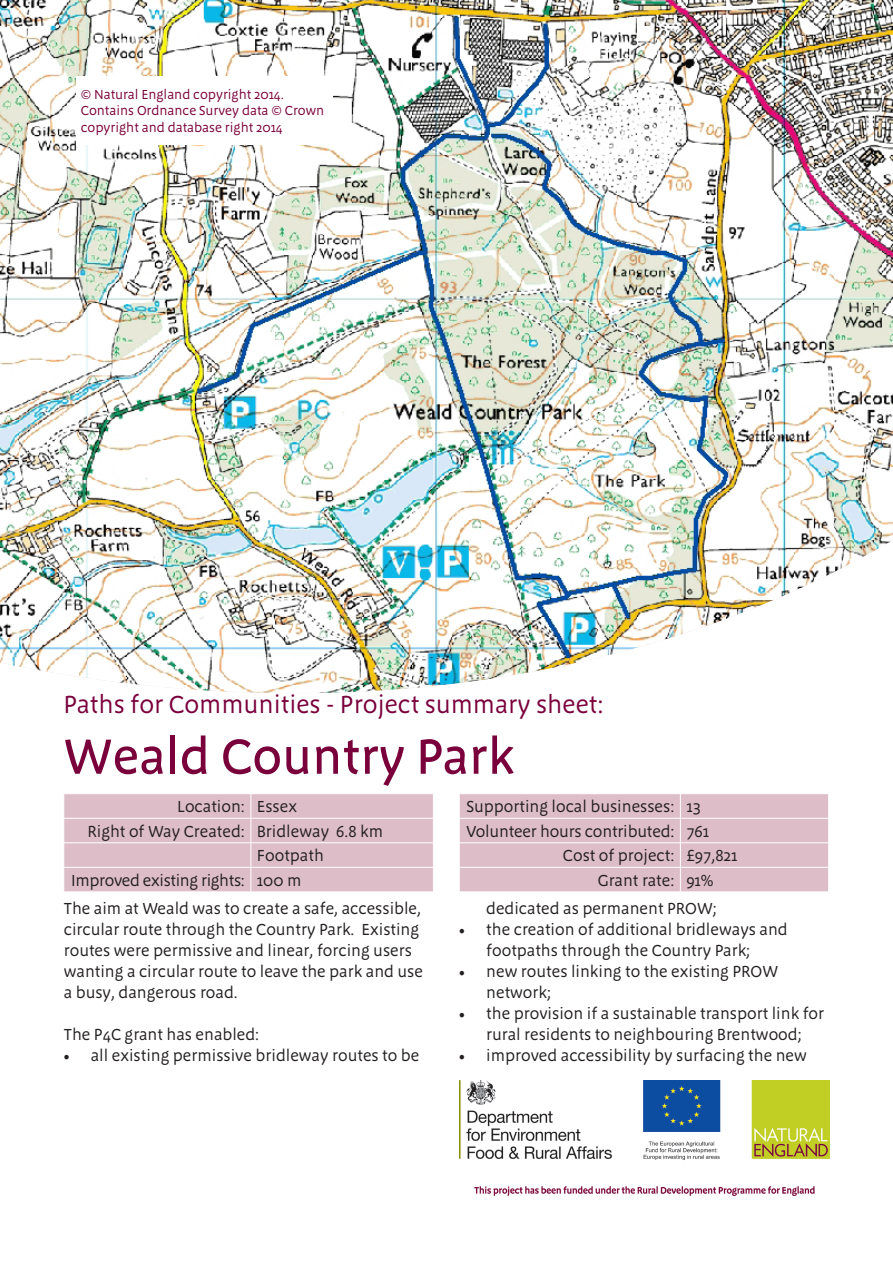
<style>
.page{position:relative;width:893px;height:1263px;background:#fff}
.page>*{position:absolute;margin:0;border:0;box-sizing:border-box;transform-origin:0 0}
.t1{font:500 51px "Megano OT";color:#7a003b}
.t2{font:25.5px "Megano OT";color:#7a003b}
.t3{font:16.5px/21px "Megano OT";color:#231f20}
.t4{font:16.5px "Megano OT";letter-spacing:-.02em;color:#231f20}
.t5{font:13.5px/16.2px "Megano OT";color:#7a003b}
</style>
<div class="page">
<img style="left:0;top:0;width:893px;height:693px">
<svg style="left:64px;top:794px;width:369px;height:98px;background:#dec0c9"></svg>
<svg style="left:459px;top:794px;width:369px;height:98px;background:#dec0ca"></svg>
<div style="left:77px;top:76px;width:256px;height:69px;background:#fff"></div>
<img style="left:459px;top:1081px;width:370px;height:114px">
<p class="t5" style="left:81px;top:86px;width:205px">© Natural England copyright 2014.</p>
<p class="t5" style="left:81px;top:103px;width:245px">Contains Ordnance Survey data © Crown copyright and database right 2014</p>
<p class="t2" style="left:64px;top:689px;width:542px">Paths for Communities - Project summary sheet:</p>
<p class="t1" style="left:64px;top:726px;width:452px">Weald Country Park</p>
<p class="t3" style="left:177px;top:796px;width:69px">Location:</p>
<p class="t3" style="left:257px;top:796px;width:42px">Essex</p>
<p class="t3" style="left:88px;top:821px;width:159px">Right of Way Created:</p>
<p class="t3" style="left:257px;top:821px;width:128px">Bridleway 6.8 km</p>
<p class="t3" style="left:257px;top:845px;width:69px">Footpath</p>
<p class="t4" style="left:71px;top:870px;width:175px">Improved existing rights:</p>
<p class="t3" style="left:257px;top:870px;width:46px">100 m</p>
<p class="t3" style="left:466px;top:796px;width:209px">Supporting local businesses:</p>
<p class="t3" style="left:686px;top:796px;width:16px">13</p>
<p class="t3" style="left:466px;top:821px;width:209px">Volunteer hours contributed:</p>
<p class="t3" style="left:686px;top:821px;width:24px">761</p>
<p class="t3" style="left:563px;top:845px;width:113px">Cost of project:</p>
<p class="t3" style="left:686px;top:845px;width:53px">£97,821</p>
<p class="t3" style="left:598px;top:870px;width:78px">Grant rate:</p>
<p class="t3" style="left:686px;top:870px;width:29px">91%</p>
<p class="t3" style="left:486px;top:898px;width:232px">dedicated as permanent PROW;</p>
<p class="t3" style="left:486px;top:919px;width:303px;text-indent:-27px">• the creation of additional bridleways and footpaths through the Country Park;</p>
<p class="t3" style="left:486px;top:961px;width:293px;text-indent:-27px">• new routes linking to the existing PROW network;</p>
<p class="t3" style="left:459px;top:1003px;width:366px;text-align:center">• the provision if a sustainable transport link for rural residents to neighbouring Brentwood;</p>
<p class="t3" style="left:459px;top:1045px;width:349px">• improved accessibility by surfacing the new</p>
<p class="t3" style="left:64px;top:898px;width:361px">The aim at Weald was to create a safe, accessible, circular route through the Country Park. Existing routes were permissive and linear, forcing users wanting a circular route to leave the park and use a busy, dangerous road.</p>
<p class="t3" style="left:64px;top:1024px;width:197px">The P4C grant has enabled:</p>
<p class="t3" style="left:64px;top:1045px;width:357px">• all existing permissive bridleway routes to be</p>
</div>
